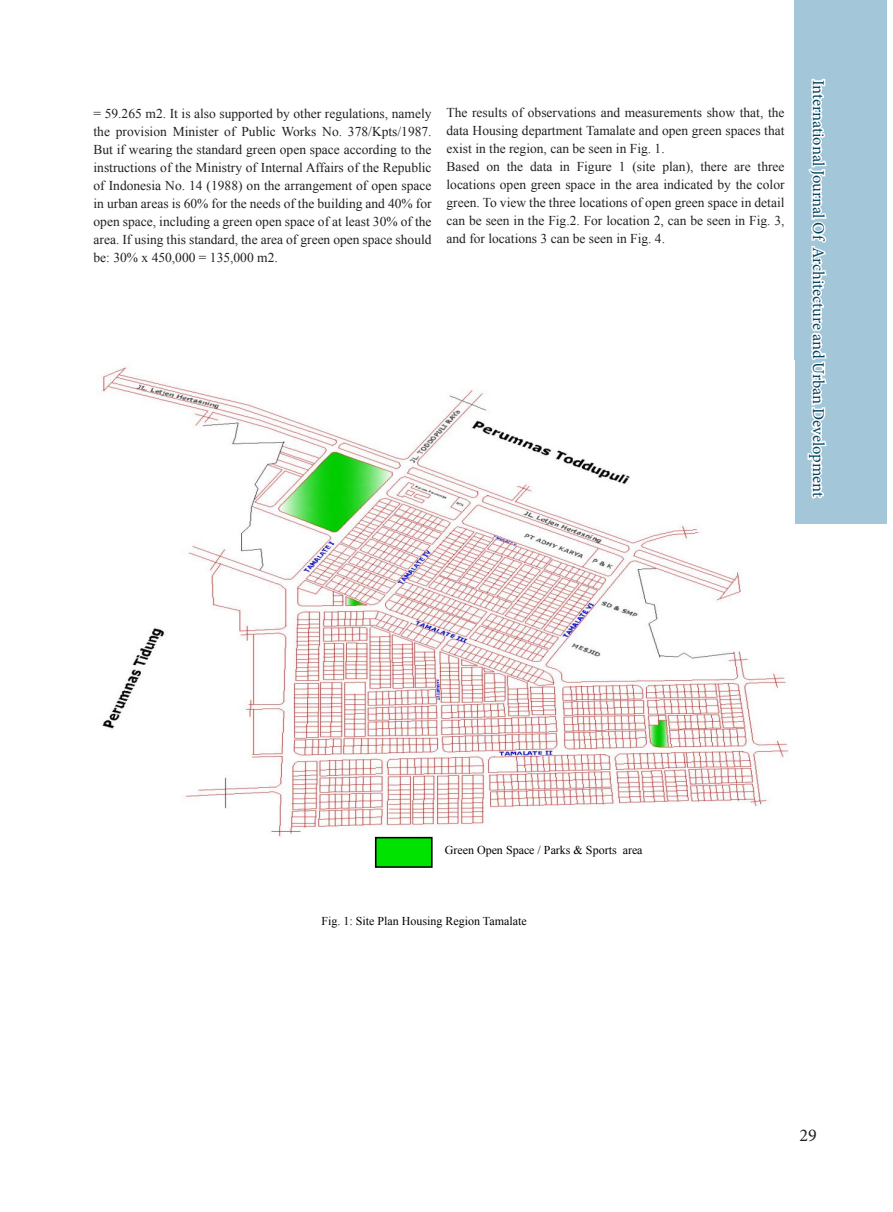
<style>
.page{position:relative;width:893px;height:1212px;background:#fff}
.page>*{position:absolute;margin:0;border:0;box-sizing:border-box;transform-origin:0 0}
.t1{font:18px "Minion Pro";color:#231f20}
.t2{font:16.5px "Minion Pro";letter-spacing:-.005em;color:#004462}
.متن_لاتین_اصلی{font:13.5px/18px "Times New Roman";color:#231f20;text-align:justify}
.abstract{font:12px "Times New Roman";color:#000}
</style>
<div class="page">
<div style="left:794px;top:0;width:92px;height:524px;background:#a3c7d8"></div>
<svg style="left:807px;top:78px;width:20px;height:421px"></svg>
<img style="left:100px;top:361px;width:695px;height:477px">
<div style="left:376px;top:838px;width:56px;height:29px;background:#00e200"></div>
<div style="left:375px;top:837px;width:58px;height:31px;border:2px solid #000"></div>
<p class="متن_لاتین_اصلی" style="left:94px;top:104px;width:340px">= 59.265 m2. It is also supported by other regulations, namely the provision Minister of Public Works No. 378/Kpts/1987.<br>But if wearing the standard green open space according to the instructions of the Ministry of Internal Affairs of the Republic of Indonesia No. 14 (1988) on the arrangement of open space in urban areas is 60% for the needs of the building and 40% for open space, including a green open space of at least 30% of the area. If using this standard, the area of green open space should be: 30% x 450,000 = 135,000 m2.</p>
<p class="متن_لاتین_اصلی" style="left:446px;top:103px;width:340px">The results of observations and measurements show that, the data Housing department Tamalate and open green spaces that exist in the region, can be seen in Fig. 1.</p>
<p class="متن_لاتین_اصلی" style="left:446px;top:157px;width:340px">Based on the data in Figure 1 (site plan), there are three locations open green space in the area indicated by the color green. To view the three locations of open green space in detail can be seen in the Fig.2. For location 2, can be seen in Fig. 3, and for locations 3 can be seen in Fig. 4.</p>
<p class="t2" style="left:829px;top:80px;width:419px;rotate:90deg">International Journal Of Architecture and Urban Development</p>
<p class="abstract" style="left:445px;top:841px;width:199px">Green Open Space / Parks &amp; Sports area</p>
<p class="abstract" style="left:321px;top:913px;width:207px">Fig. 1: Site Plan Housing Region Tamalate</p>
<h1 class="t1" style="left:800px;top:1123px;width:19px">29</h1>
</div>
